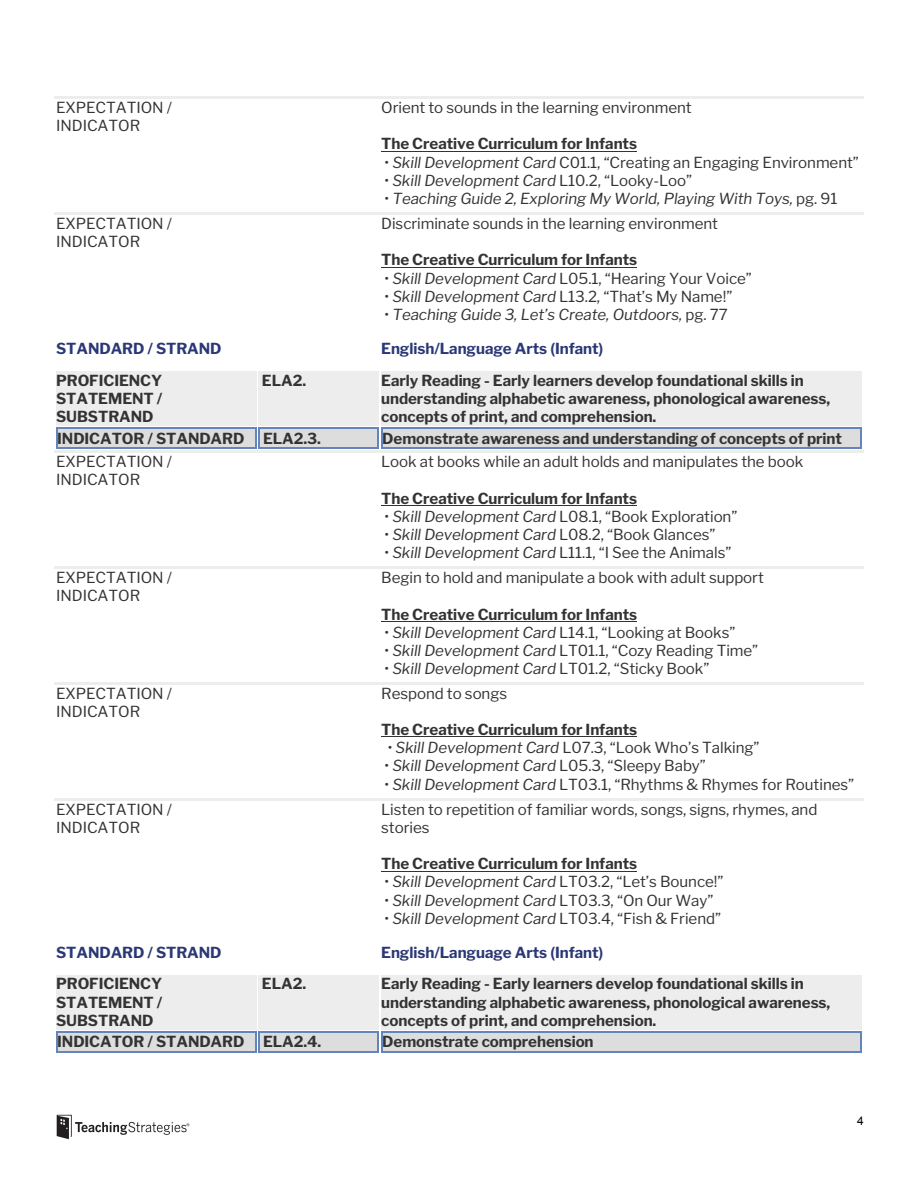
<style>
.page{position:relative;width:918px;height:1188px;background:#fff}
.page>*{position:absolute;margin:0;border:0;box-sizing:border-box;transform-origin:0 0}
.t1{font:15.15px/18.3px "Libre Franklin";letter-spacing:-.005em;color:#333}
.t2{font:700 15.15px/18.1px "Libre Franklin";letter-spacing:-.005em;color:#333;text-align:justify}
.t3{font:italic 15.15px "Libre Franklin";letter-spacing:-.005em;color:#333}
.t4{font:700 15.15px "Libre Franklin";letter-spacing:-.005em;color:#2a3876}
.t5{font:12px "Arial";color:#000}
.s1{font-style:italic}
.s2{font-style:normal}
</style>
<div class="page">
<hr style="left:381px;top:151px;width:256px;height:1px;background:#333">
<hr style="left:54px;top:96px;width:204px;height:3px;background:#ededed">
<hr style="left:258px;top:96px;width:122px;height:3px;background:#ededed">
<hr style="left:380px;top:96px;width:484px;height:3px;background:#ededed">
<hr style="left:381px;top:267px;width:256px;height:1px;background:#333">
<hr style="left:54px;top:213px;width:204px;height:2px;background:#ededed">
<hr style="left:258px;top:213px;width:122px;height:2px;background:#ededed">
<hr style="left:380px;top:213px;width:484px;height:2px;background:#ededed">
<div style="left:56px;top:371px;width:201px;height:18px;background:#ededed"></div>
<div style="left:56px;top:389px;width:201px;height:19px;background:#ededed"></div>
<div style="left:56px;top:408px;width:201px;height:18px;background:#ededed"></div>
<div style="left:259px;top:371px;width:120px;height:55px;background:#ededed"></div>
<div style="left:381px;top:371px;width:481px;height:18px;background:#ededed"></div>
<div style="left:381px;top:389px;width:481px;height:19px;background:#ededed"></div>
<div style="left:381px;top:408px;width:481px;height:18px;background:#ededed"></div>
<div style="left:57px;top:429px;width:198px;height:18px;background:#ddd"></div>
<div style="left:260px;top:429px;width:118px;height:18px;background:#ddd"></div>
<div style="left:382px;top:429px;width:479px;height:18px;background:#ddd"></div>
<hr style="left:57px;top:428px;width:198px;height:1px;background:#6384bd">
<hr style="left:57px;top:447px;width:198px;height:1px;background:#6384bd">
<svg style="left:56px;top:428px;width:1px;height:20px"></svg>
<hr style="left:260px;top:428px;width:118px;height:1px;background:#6384bd">
<hr style="left:260px;top:447px;width:118px;height:1px;background:#6384bd">
<svg style="left:255px;top:428px;width:5px;height:20px"></svg>
<hr style="left:382px;top:428px;width:479px;height:1px;background:#6384bd">
<hr style="left:382px;top:447px;width:479px;height:1px;background:#6384bd">
<svg style="left:378px;top:428px;width:4px;height:20px"></svg>
<svg style="left:861px;top:428px;width:1px;height:20px"></svg>
<hr style="left:381px;top:505px;width:256px;height:1px;background:#333">
<hr style="left:54px;top:450px;width:204px;height:3px;background:#ededed">
<hr style="left:258px;top:450px;width:122px;height:3px;background:#ededed">
<hr style="left:380px;top:450px;width:484px;height:3px;background:#ededed">
<hr style="left:381px;top:621px;width:256px;height:1px;background:#333">
<hr style="left:54px;top:567px;width:204px;height:2px;background:#ededed">
<hr style="left:258px;top:567px;width:122px;height:2px;background:#ededed">
<hr style="left:380px;top:567px;width:484px;height:2px;background:#ededed">
<hr style="left:381px;top:737px;width:256px;height:1px;background:#333">
<hr style="left:54px;top:683px;width:204px;height:2px;background:#ededed">
<hr style="left:258px;top:683px;width:122px;height:2px;background:#ededed">
<hr style="left:380px;top:683px;width:484px;height:2px;background:#ededed">
<hr style="left:381px;top:871px;width:256px;height:1px;background:#333">
<hr style="left:54px;top:798px;width:204px;height:3px;background:#ededed">
<hr style="left:258px;top:798px;width:122px;height:3px;background:#ededed">
<hr style="left:380px;top:798px;width:484px;height:3px;background:#ededed">
<div style="left:56px;top:975px;width:201px;height:18px;background:#ededed"></div>
<div style="left:56px;top:993px;width:201px;height:18px;background:#ededed"></div>
<div style="left:56px;top:1011px;width:201px;height:19px;background:#ededed"></div>
<div style="left:259px;top:975px;width:120px;height:55px;background:#ededed"></div>
<div style="left:381px;top:975px;width:481px;height:18px;background:#ededed"></div>
<div style="left:381px;top:993px;width:481px;height:18px;background:#ededed"></div>
<div style="left:381px;top:1011px;width:481px;height:19px;background:#ededed"></div>
<div style="left:57px;top:1033px;width:198px;height:18px;background:#ddd"></div>
<div style="left:260px;top:1033px;width:118px;height:18px;background:#ddd"></div>
<div style="left:382px;top:1033px;width:479px;height:18px;background:#ddd"></div>
<hr style="left:57px;top:1032px;width:198px;height:1px;background:#6384bd">
<hr style="left:57px;top:1051px;width:198px;height:1px;background:#6384bd">
<svg style="left:56px;top:1032px;width:1px;height:20px"></svg>
<hr style="left:260px;top:1032px;width:118px;height:1px;background:#6384bd">
<hr style="left:260px;top:1051px;width:118px;height:1px;background:#6384bd">
<svg style="left:255px;top:1032px;width:5px;height:20px"></svg>
<hr style="left:382px;top:1032px;width:479px;height:1px;background:#6384bd">
<hr style="left:382px;top:1051px;width:479px;height:1px;background:#6384bd">
<svg style="left:378px;top:1032px;width:4px;height:20px"></svg>
<svg style="left:861px;top:1032px;width:1px;height:20px"></svg>
<img style="left:56px;top:1114px;width:134px;height:26px">
<p class="t1" style="left:56px;top:98px;width:117px">EXPECTATION /<br>INDICATOR</p>
<p class="t1" style="left:381px;top:98px;width:312px">Orient to sounds in the learning environment</p>
<p class="t2" style="left:381px;top:135px;width:257px">The Creative Curriculum for Infants</p>
<p class="t1" style="left:384px;top:153px;width:476px">• <span class="s1">Skill Development Card</span> C01.1, “Creating an Engaging Environment”</p>
<p class="t3" style="left:384px;top:171px;width:309px"><span class="s2">•</span> Skill Development Card <span class="s2">L10.2, “Looky-Loo”</span></p>
<p class="t3" style="left:384px;top:189px;width:454px"><span class="s2">•</span> Teaching Guide 2, Exploring My World, Playing With Toys, <span class="s2">pg. 91</span></p>
<p class="t1" style="left:56px;top:214px;width:117px">EXPECTATION /<br>INDICATOR</p>
<p class="t1" style="left:381px;top:214px;width:338px">Discriminate sounds in the learning environment</p>
<p class="t2" style="left:381px;top:251px;width:258px">The Creative Curriculum for Infants</p>
<p class="t1" style="left:384px;top:269px;width:369px">• <span class="s1">Skill Development Card</span> L05.1, “Hearing Your Voice”</p>
<p class="t1" style="left:384px;top:287px;width:349px">• <span class="s1">Skill Development Card</span> L13.2, “That’s My Name!”</p>
<p class="t3" style="left:384px;top:305px;width:345px"><span class="s2">•</span> Teaching Guide 3, Let’s Create, Outdoors, <span class="s2">pg. 77</span></p>
<p class="t4" style="left:56px;top:339px;width:167px">STANDARD / STRAND</p>
<p class="t4" style="left:381px;top:339px;width:224px">English/Language Arts (Infant)</p>
<p class="t2" style="left:56px;top:371px;width:108px">PROFICIENCY STATEMENT / SUBSTRAND</p>
<p class="t2" style="left:262px;top:371px;width:46px">ELA2.</p>
<p class="t2" style="left:381px;top:371px;width:451px;text-align:left">Early Reading - Early learners develop foundational skills in understanding alphabetic awareness, phonological awareness, concepts of print, and comprehension.</p>
<p class="t2" style="left:57px;top:429px;width:265px">INDICATOR / STANDARD ELA2.3.</p>
<p class="t2" style="left:382px;top:429px;width:461px">Demonstrate awareness and understanding of concepts of print</p>
<p class="t1" style="left:56px;top:453px;width:117px">EXPECTATION /<br>INDICATOR</p>
<p class="t1" style="left:381px;top:453px;width:424px">Look at books while an adult holds and manipulates the book</p>
<p class="t2" style="left:381px;top:489px;width:257px">The Creative Curriculum for Infants</p>
<p class="t1" style="left:384px;top:507px;width:354px">• <span class="s1">Skill Development Card</span> L08.1, “Book Exploration”</p>
<p class="t1" style="left:384px;top:525px;width:332px">• <span class="s1">Skill Development Card</span> L08.2, “Book Glances”</p>
<p class="t1" style="left:384px;top:543px;width:348px">• <span class="s1">Skill Development Card</span> L11.1, “I See the Animals”</p>
<p class="t1" style="left:56px;top:569px;width:117px">EXPECTATION /<br>INDICATOR</p>
<p class="t1" style="left:381px;top:569px;width:384px">Begin to hold and manipulate a book with adult support</p>
<p class="t2" style="left:381px;top:605px;width:258px">The Creative Curriculum for Infants</p>
<p class="t1" style="left:384px;top:623px;width:352px">• <span class="s1">Skill Development Card</span> L14.1, “Looking at Books”</p>
<p class="t1" style="left:384px;top:641px;width:375px">• <span class="s1">Skill Development Card</span> LT01.1, “Cozy Reading Time”</p>
<p class="t1" style="left:384px;top:659px;width:326px">• <span class="s1">Skill Development Card</span> LT01.2, “Sticky Book”</p>
<p class="t1" style="left:56px;top:684px;width:117px">EXPECTATION /<br>INDICATOR</p>
<p class="t1" style="left:381px;top:684px;width:127px">Respond to songs</p>
<p class="t2" style="left:381px;top:721px;width:258px">The Creative Curriculum for Infants</p>
<p class="t1" style="left:388px;top:739px;width:373px">• <span class="s1">Skill Development Card</span> L07.3, “Look Who’s Talking”</p>
<p class="t3" style="left:384px;top:757px;width:323px"><span class="s2">•</span> Skill Development Card <span class="s2">L05.3, “Sleepy Baby”</span></p>
<p class="t1" style="left:384px;top:775px;width:471px">• <span class="s1">Skill Development Card</span> LT03.1, “Rhythms &amp; Rhymes for Routines”</p>
<p class="t1" style="left:56px;top:800px;width:117px">EXPECTATION /<br>INDICATOR</p>
<p class="t1" style="left:381px;top:800px;width:438px">Listen to repetition of familiar words, songs, signs, rhymes, and stories</p>
<p class="t2" style="left:381px;top:855px;width:258px">The Creative Curriculum for Infants</p>
<p class="t1" style="left:384px;top:873px;width:341px">• <span class="s1">Skill Development Card</span> LT03.2, “Let’s Bounce!”</p>
<p class="t3" style="left:384px;top:891px;width:330px"><span class="s2">•</span> Skill Development Card <span class="s2">LT03.3, “On Our Way”</span></p>
<p class="t1" style="left:384px;top:909px;width:338px">• <span class="s1">Skill Development Card</span> LT03.4, “Fish &amp; Friend”</p>
<p class="t4" style="left:56px;top:943px;width:167px">STANDARD / STRAND</p>
<p class="t4" style="left:381px;top:943px;width:224px">English/Language Arts (Infant)</p>
<p class="t2" style="left:56px;top:975px;width:108px">PROFICIENCY STATEMENT / SUBSTRAND</p>
<p class="t2" style="left:262px;top:975px;width:46px">ELA2.</p>
<p class="t2" style="left:381px;top:975px;width:451px;text-align:left">Early Reading - Early learners develop foundational skills in understanding alphabetic awareness, phonological awareness, concepts of print, and comprehension.</p>
<p class="t2" style="left:57px;top:1033px;width:266px">INDICATOR / STANDARD ELA2.4.</p>
<p class="t2" style="left:382px;top:1033px;width:213px">Demonstrate comprehension</p>
<p class="t5" style="left:857px;top:1113px;width:8px">4</p>
</div>
